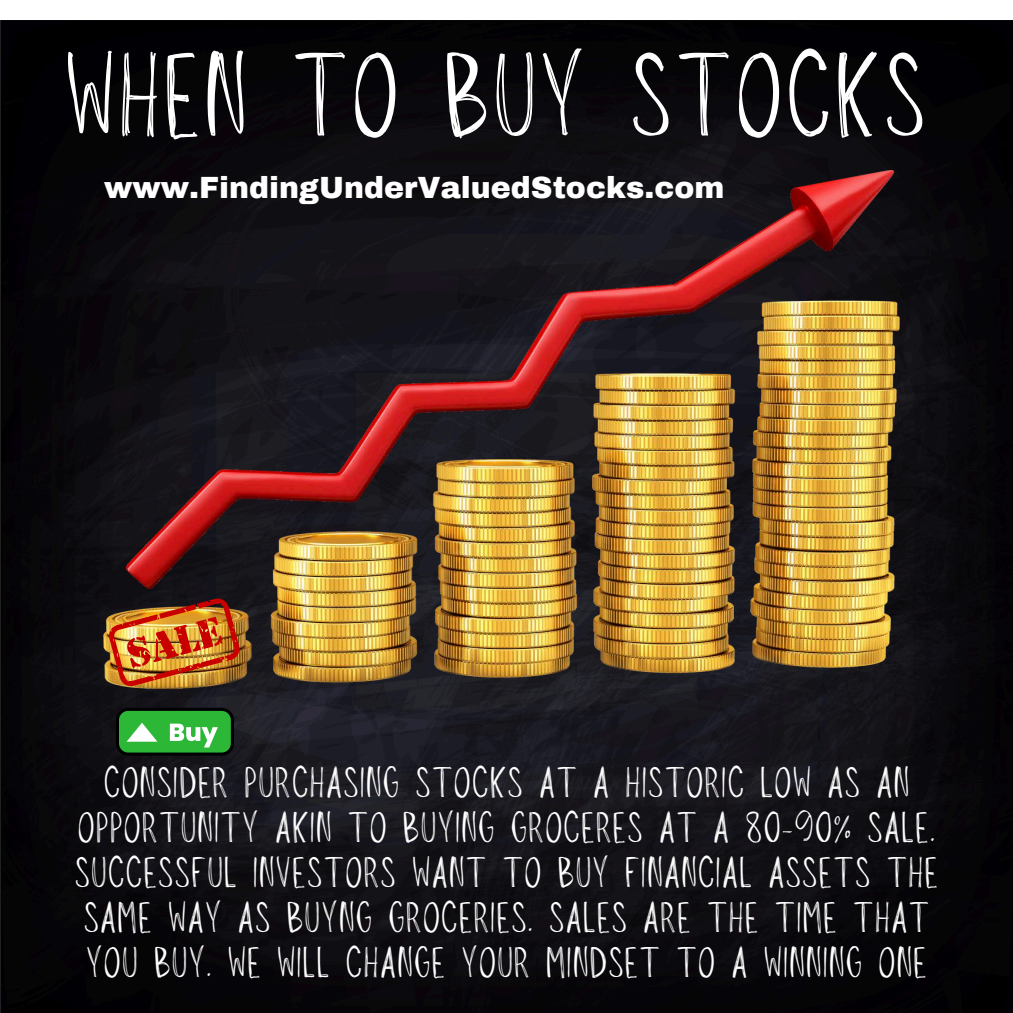
<style>
.page{position:relative;width:1013px;height:1013px;background:#fff}
.page>*{position:absolute;margin:0;border:0;box-sizing:border-box;transform-origin:0 0}
.t1{font:700 103.38px "Louisville";color:#fff}
.t2{font:700 37.5px/45px "Louisville";color:#fff;text-align:center}
.t3{font:900 30px "Archivo";color:#fff}
</style>
<div class="page">
<img style="left:0;top:20px;width:1012px;height:992px">
<svg style="left:116px;top:730px;width:118px;height:25px"></svg>
<img style="left:101px;top:171px;width:810px;height:559px">
<img style="left:109px;top:597px;width:132px;height:90px">
<p class="t1" style="left:63px;top:40px;width:866px">WHEN TO BUY STOCKS</p>
<p class="t3" style="left:104px;top:171px;width:622px">www.FindingUnderValuedStocks.com</p>
<p class="t2" style="left:74px;top:762px;width:866px">CONSIDER PURCHASING STOCKS AT A HISTORIC LOW AS AN OPPORTUNITY AKIN TO BUYING GROCERES AT A 80-90% SALE.<br>SUCCESSFUL INVESTORS WANT TO BUY FINANCIAL ASSETS THE SAME WAY AS BUYNG GROCERIES. SALES ARE THE TIME THAT YOU BUY. WE WILL CHANGE YOUR MINDSET TO A WINNING ONE</p>
</div>
